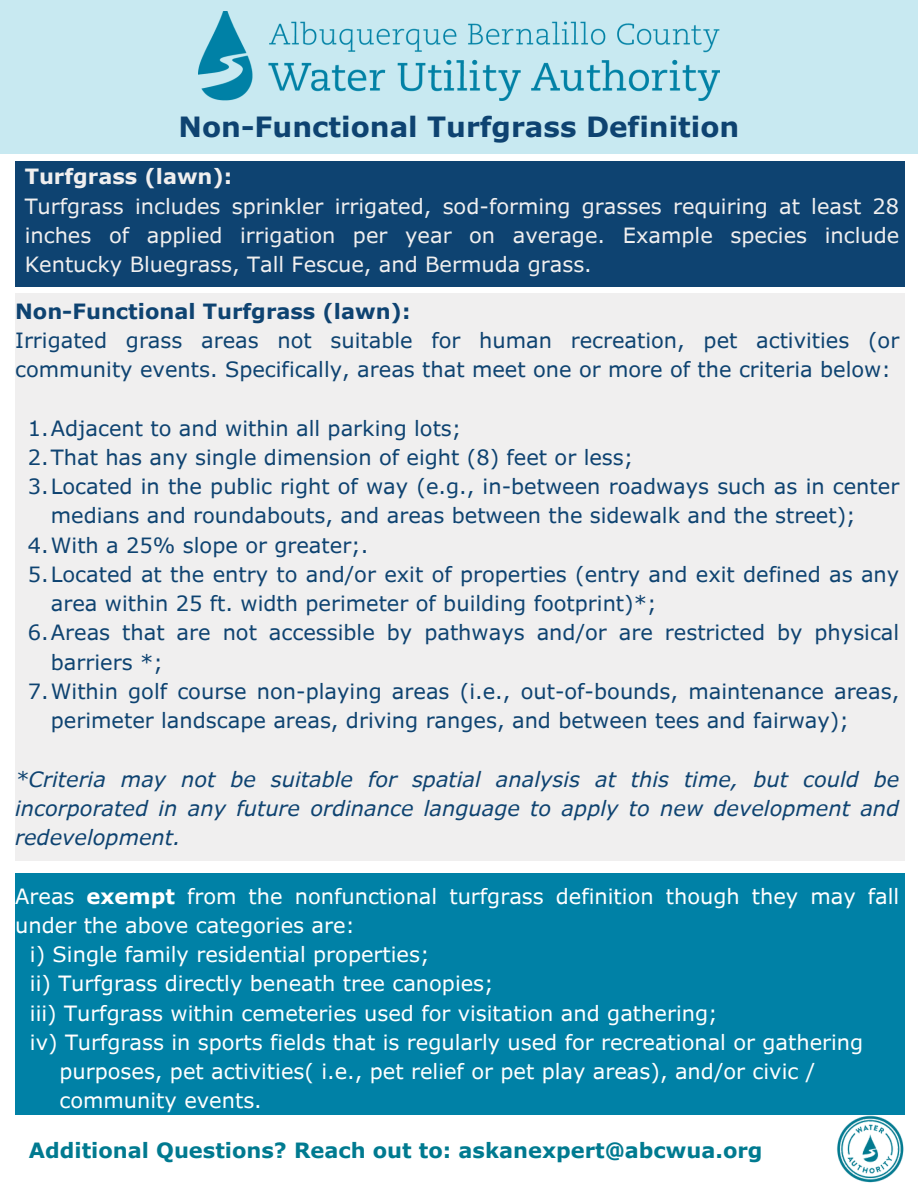
<style>
.page{position:relative;width:918px;height:1188px;background:#fff}
.page>*{position:absolute;margin:0;border:0;box-sizing:border-box;transform-origin:0 0}
.t1{font:700 27.9px "Verdana Pro";color:#0e4371}
.t2{font:21px/29.2px "Verdana Pro";color:#0e4371}
.t3{font:21px/29.2px "Verdana Pro";color:#fff}
.t4{font:21px/29.2px "Verdana Pro";color:#f0efef;text-align:justify}
.t5{font:italic 21px/29.2px "Verdana Pro";color:#0e4371;text-align:justify}
.t6{font:700 21px "Verdana Pro";color:#007a90}
.t7{font:700 21px "Verdana Pro";color:#0e4371}
.t8{font:700 21px "Verdana Pro";color:#f0efef}
.s1{font-weight:700}
</style>
<div class="page">
<div style="left:0;top:0;width:918px;height:154px;background:#c8e9f1"></div>
<img style="left:199px;top:11px;width:520px;height:90px">
<div style="left:15px;top:874px;width:889px;height:241px;background:#0081a6"></div>
<div style="left:15px;top:293px;width:889px;height:568px;background:#f0efef"></div>
<img style="left:837px;top:1115px;width:67px;height:68px">
<div style="left:15px;top:161px;width:890px;height:126px;background:#0e4371"></div>
<p class="t1" style="left:179px;top:109px;width:562px">Non-Functional Turfgrass Definition</p>
<p class="t8" style="left:25px;top:163px;width:209px">Turfgrass (lawn):</p>
<p class="t4" style="left:25px;top:191px;width:876px">Turfgrass includes sprinkler irrigated, sod-forming grasses requiring at least 28 inches of applied irrigation per year on average. Example species include Kentucky Bluegrass, Tall Fescue, and Bermuda grass.</p>
<h1 class="t7" style="left:15px;top:298px;width:397px">Non-Functional Turfgrass (lawn):</h1>
<p class="t2" style="left:15px;top:325px;width:886px">Irrigated grass areas not suitable for human recreation, pet activities (or community events. Specifically, areas that meet one or more of the criteria below:</p>
<p class="t2" style="left:28px;top:413px;width:435px">1.Adjacent to and within all parking lots;</p>
<p class="t2" style="left:28px;top:442px;width:607px">2.That has any single dimension of eight (8) feet or less;</p>
<p class="t2" style="left:51px;top:471px;width:850px;text-indent:-23px">3.Located in the public right of way (e.g., in-between roadways such as in center medians and roundabouts, and areas between the sidewalk and the street);</p>
<p class="t2" style="left:28px;top:530px;width:342px">4.With a 25% slope or greater;.</p>
<p class="t2" style="left:51px;top:559px;width:850px;text-indent:-23px">5.Located at the entry to and/or exit of properties (entry and exit defined as any area within 25 ft. width perimeter of building footprint)*;</p>
<p class="t2" style="left:51px;top:617px;width:850px;text-indent:-23px">6.Areas that are not accessible by pathways and/or are restricted by physical barriers *;</p>
<p class="t2" style="left:51px;top:676px;width:850px;text-indent:-23px">7.Within golf course non-playing areas (i.e., out-of-bounds, maintenance areas, perimeter landscape areas, driving ranges, and between tees and fairway);</p>
<p class="t5" style="left:15px;top:764px;width:886px">*Criteria may not be suitable for spatial analysis at this time, but could be incorporated in any future ordinance language to apply to new development and redevelopment.</p>
<p class="t3" style="left:15px;top:881px;width:886px">Areas <span class="s1">exempt</span> from the nonfunctional turfgrass definition though they may fall under the above categories are:</p>
<p class="t3" style="left:30px;top:939px;width:401px">i) Single family residential properties;</p>
<p class="t3" style="left:30px;top:968px;width:465px">ii) Turfgrass directly beneath tree canopies;</p>
<p class="t3" style="left:30px;top:998px;width:689px">iii) Turfgrass within cemeteries used for visitation and gathering;</p>
<p class="t3" style="left:30px;top:1027px;width:835px">iv) Turfgrass in sports fields that is regularly used for recreational or gathering</p>
<p class="t3" style="left:59px;top:1056px;width:757px">purposes, pet activities( i.e., pet relief or pet play areas), and/or civic /</p>
<p class="t3" style="left:59px;top:1085px;width:204px">community events.</p>
<h2 class="t6" style="left:29px;top:1137px;width:735px">Additional Questions? Reach out to: askanexpert@abcwua.org</h2>
</div>
